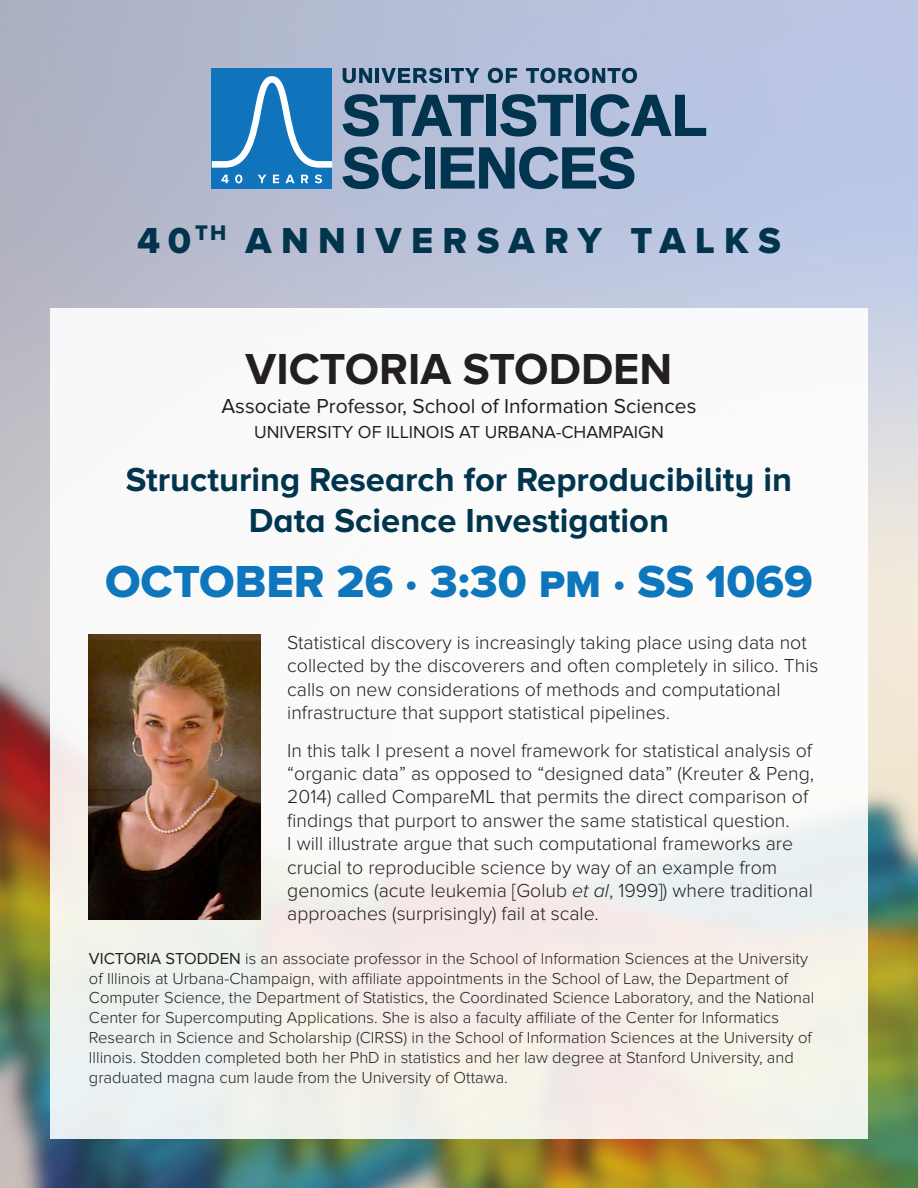
<style>
.page{position:relative;width:918px;height:1188px;background:#fff}
.page>*{position:absolute;margin:0;border:0;box-sizing:border-box;transform-origin:0 0}
.t1{font:46.5px "Proxima Nova Extrabld";color:#0e76bc}
.t2{font:700 45px "Proxima Nova";color:#231f20}
.t3{font:37.5px "Proxima Nova A Extrabld";letter-spacing:.25em;color:#01344d}
.t4{font:700 34.5px "Proxima Nova A";color:#01344d}
.t5{font:21px "Proxima Nova";color:#231f20}
.t6{font:300 19.5px/23.4px "Proxima Nova";color:#231f20}
.t7{font:18px "Proxima Nova";color:#231f20}
.t8{font:300 16.5px/19.8px "Proxima Nova";color:#231f20}
.s1{font-style:italic}
.s2{font-weight:400}
</style>
<div class="page">
<img style="left:0;top:0;width:918px;height:1188px">
<svg style="left:343px;top:68px;width:29px;height:15px"></svg>
<hr style="left:376px;top:68px;width:3px;height:15px;background:#01344e">
<svg style="left:381px;top:68px;width:61px;height:15px"></svg>
<hr style="left:445px;top:68px;width:4px;height:15px;background:#01344e">
<svg style="left:451px;top:68px;width:28px;height:15px"></svg>
<svg style="left:488px;top:68px;width:29px;height:15px"></svg>
<svg style="left:526px;top:68px;width:111px;height:15px;background:#5a7894"></svg>
<svg style="left:342px;top:94px;width:142px;height:43px;background:#5d7a94"></svg>
<div style="left:486px;top:95px;width:10px;height:41px;background:#01344e"></div>
<svg style="left:500px;top:94px;width:73px;height:43px;background:#5f7c98"></svg>
<div style="left:576px;top:95px;width:10px;height:41px;background:#01344e"></div>
<svg style="left:590px;top:94px;width:116px;height:43px;background:#66839f"></svg>
<svg style="left:342px;top:147px;width:79px;height:42px;background:#587690"></svg>
<div style="left:425px;top:147px;width:10px;height:42px;background:#01344e"></div>
<svg style="left:441px;top:147px;width:193px;height:42px;background:#4e708b"></svg>
<div style="left:212px;top:68px;width:120px;height:121px;background:#1074bc"></div>
<svg style="left:212px;top:76px;width:120px;height:92px"></svg>
<svg style="left:221px;top:175px;width:8px;height:8px"></svg>
<svg style="left:235px;top:175px;width:7px;height:8px"></svg>
<svg style="left:258px;top:175px;width:8px;height:8px"></svg>
<svg style="left:273px;top:175px;width:6px;height:8px"></svg>
<svg style="left:285px;top:175px;width:10px;height:8px"></svg>
<svg style="left:301px;top:175px;width:7px;height:8px"></svg>
<svg style="left:315px;top:175px;width:7px;height:8px"></svg>
<div style="left:50px;top:308px;width:818px;height:830px;background:linear-gradient(to bottom,#fdfdff,#f1efe9)"></div>
<img style="left:89px;top:635px;width:171px;height:284px">
<p class="t3" style="left:137px;top:218px;width:645px">40<sup>TH</sup> ANNIVERSARY TALKS</p>
<p class="t2" style="left:246px;top:343px;width:428px">VICTORIA STODDEN</p>
<p class="t5" style="left:221px;top:394px;width:477px">Associate Professor, School of Information Sciences</p>
<p class="t7" style="left:254px;top:422px;width:411px">UNIVERSITY OF ILLINOIS AT URBANA-CHAMPAIGN</p>
<p class="t4" style="left:126px;top:460px;width:668px">Structuring Research for Reproducibility in</p>
<p class="t4" style="left:249px;top:501px;width:422px">Data Science Investigation</p>
<p class="t1" style="left:105px;top:554px;width:709px">OCTOBER 26 · 3:30 pm · SS 1069</p>
<p class="t6" style="left:287px;top:631px;width:533px">Statistical discovery is increasingly taking place using data not collected by the discoverers and often completely in silico. This calls on new considerations of methods and computational infrastructure that support statistical pipelines.</p>
<p class="t6" style="left:287px;top:739px;width:528px">In this talk I present a novel framework for statistical analysis of “organic data” as opposed to “designed data” (Kreuter &amp; Peng, 2014) called CompareML that permits the direct comparison of findings that purport to answer the same statistical question.<br>I will illustrate argue that such computational frameworks are crucial to reproducible science by way of an example from genomics (acute leukemia [Golub <span class="s1">et al</span>, 1999]) where traditional approaches (surprisingly) fail at scale.</p>
<p class="t8" style="left:89px;top:949px;width:727px"><span class="s2">VICTORIA STODDEN</span> is an associate professor in the School of Information Sciences at the University of Illinois at Urbana-Champaign, with affiliate appointments in the School of Law, the Department of Computer Science, the Department of Statistics, the Coordinated Science Laboratory, and the National Center for Supercomputing Applications. She is also a faculty affiliate of the Center for Informatics Research in Science and Scholarship (CIRSS) in the School of Information Sciences at the University of Illinois. Stodden completed both her PhD in statistics and her law degree at Stanford University, and graduated magna cum laude from the University of Ottawa.</p>
</div>
